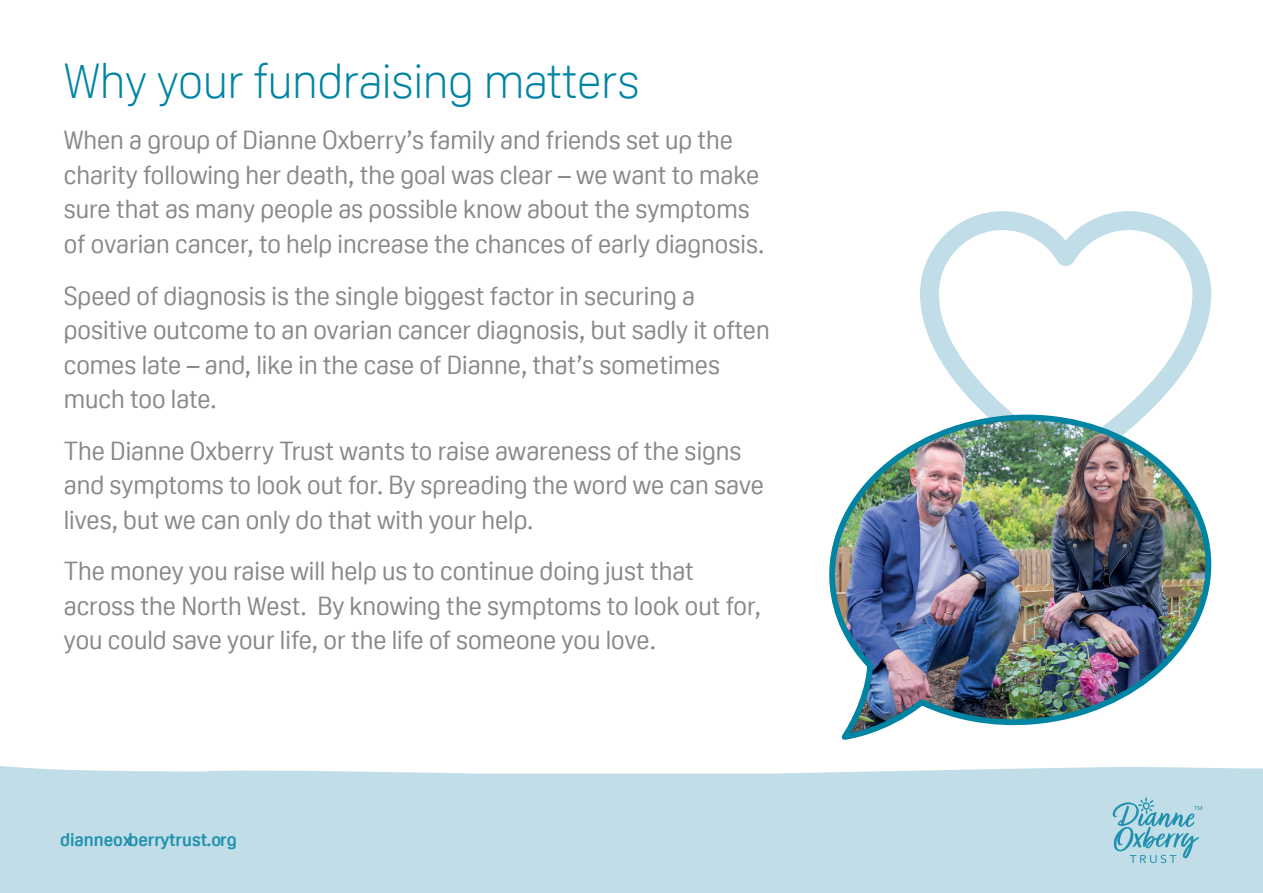
<style>
.page{position:relative;width:1263px;height:893px;background:#fff}
.page>*{position:absolute;margin:0;border:0;box-sizing:border-box;transform-origin:0 0}
.t1{font:300 48px "Oscine";color:#0084a3}
.t2{font:25.5px/34.5px "Oscine";color:#89898d}
.t3{font:700 18px "Oscine";color:#1f91ae}
</style>
<div class="page">
<svg style="left:920px;top:211px;width:291px;height:199px"></svg>
<svg style="left:0;top:766px;width:1263px;height:13px"></svg>
<div style="left:0;top:779px;width:1263px;height:114px;background:#c1dde7"></div>
<svg style="left:1113px;top:797px;width:89px;height:66px"></svg>
<img style="left:829px;top:410px;width:383px;height:330px">
<h1 class="t1" style="left:64px;top:54px;width:577px">Why your fundraising matters</h1>
<p class="t2" style="left:64px;top:123px;width:702px">When a group of Dianne Oxberry’s family and friends set up the charity following her death, the goal was clear – we want to make sure that as many people as possible know about the symptoms of ovarian cancer, to help increase the chances of early diagnosis.</p>
<p class="t2" style="left:64px;top:278px;width:707px">Speed of diagnosis is the single biggest factor in securing a positive outcome to an ovarian cancer diagnosis, but sadly it often comes late – and, like in the case of Dianne, that’s sometimes much too late.</p>
<p class="t2" style="left:64px;top:433px;width:702px">The Dianne Oxberry Trust wants to raise awareness of the signs and symptoms to look out for. By spreading the word we can save lives, but we can only do that with your help.</p>
<p class="t2" style="left:64px;top:554px;width:699px">The money you raise will help us to continue doing just that across the North West. By knowing the symptoms to look out for, you could save your life, or the life of someone you love.</p>
<p class="t3" style="left:60px;top:830px;width:178px">dianneoxberrytrust.org</p>
</div>
